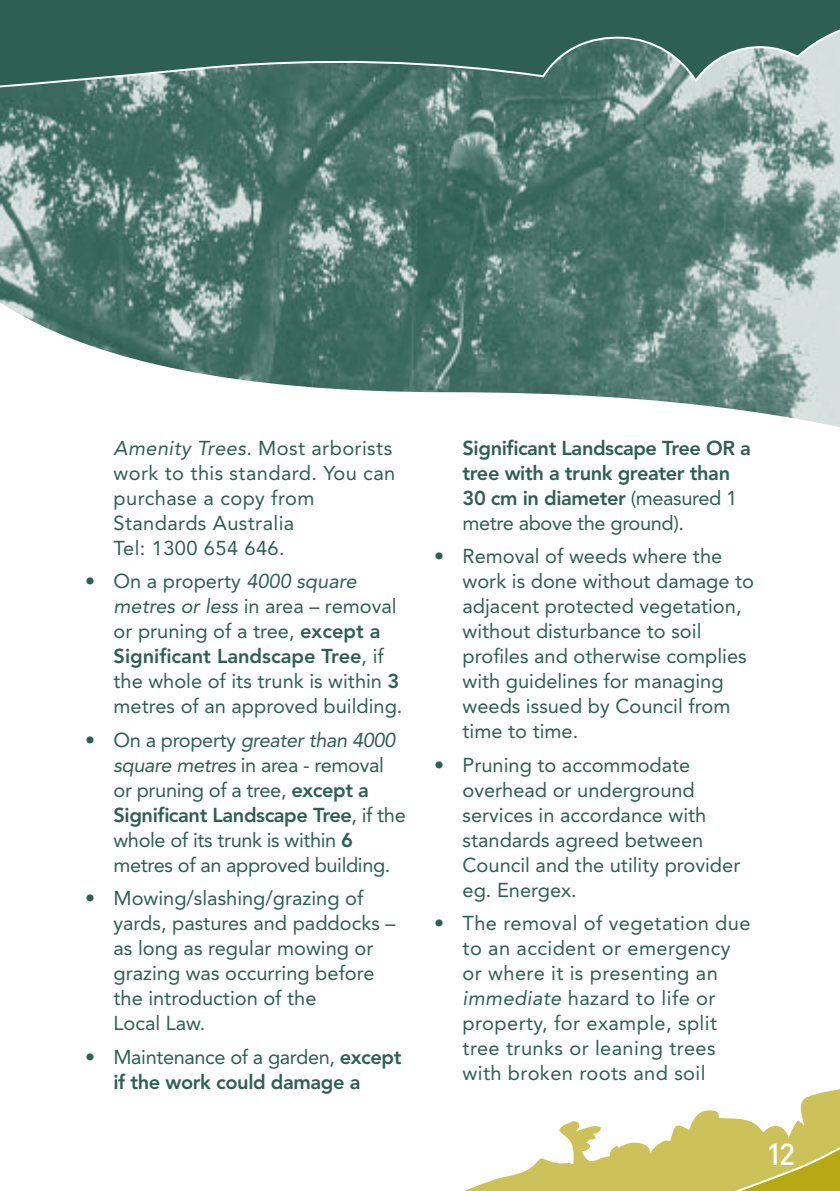
<style>
.page{position:relative;width:840px;height:1191px;background:#fff}
.page>*{position:absolute;margin:0;border:0;box-sizing:border-box;transform-origin:0 0}
.t1{font:500 30px "DIN";color:#fff}
.t2{font:20px/25px "Avenir";color:#2e5f53}
.t3{font:20px/25px "Avenir";letter-spacing:.02em;color:#2e5f53}
.t4{font:20px/25px "Avenir";letter-spacing:-.02em;color:#2e5f53}
.t5{font:800 20px/25px "Avenir";letter-spacing:-.02em;color:#2e5f53}
.s1{font-style:italic}
.s2{font-weight:800}
.s3{font-weight:400}
</style>
<div class="page">
<svg style="left:0;top:127px;width:839px;height:300px;background:#76968e"></svg>
<svg style="left:0;top:0;width:839px;height:127px;background:#4d776c"></svg>
<svg style="left:464px;top:1089px;width:375px;height:102px"></svg>
<svg style="left:625px;top:1133px;width:214px;height:58px;background:#ccc159"></svg>
<p class="t3" style="left:113px;top:435px;width:283px"><span class="s1">Amenity Trees</span>. Most arborists work to this standard. You can purchase a copy from<br>Standards Australia<br>Tel: 1300 654 646.</p>
<p class="t2" style="left:113px;top:569px;width:290px;text-indent:-28px">• On a property <span class="s1">4000 square metres or less</span> in area – removal or pruning of a tree, <span class="s2">except a<br>Significant Landscape Tree</span>, if the whole of its trunk is within <span class="s2">3 </span>metres of an approved building.</p>
<p class="t4" style="left:113px;top:727px;width:293px;text-indent:-28px">• On a property <span class="s1">greater than 4000 square metres</span> in area - removal or pruning of a tree, <span class="s2">except a<br>Significant Landscape Tree</span>, if the whole of its trunk is within <span class="s2">6 </span>metres of an approved building.</p>
<p class="t2" style="left:113px;top:886px;width:283px;text-indent:-28px">• Mowing/slashing/grazing of yards, pastures and paddocks – as long as regular mowing or grazing was occurring before the introduction of the<br>Local Law.</p>
<p class="t5" style="left:113px;top:1044px;width:289px;text-indent:-28px"><span class="s3">• Maintenance of a garden,</span> except if the work could damage a</p>
<p class="t5" style="left:462px;top:435px;width:290px">Significant Landscape Tree OR a tree with a trunk greater than<br>30 cm in diameter <span class="s3">(measured 1 metre above the ground).</span></p>
<p class="t2" style="left:462px;top:544px;width:293px;text-indent:-28px">• Removal of weeds where the work is done without damage to adjacent protected vegetation, without disturbance to soil profiles and otherwise complies with guidelines for managing weeds issued by Council from time to time.</p>
<p class="t2" style="left:462px;top:752px;width:279px;text-indent:-28px">• Pruning to accommodate overhead or underground services in accordance with standards agreed between<br>Council and the utility provider eg. Energex.</p>
<p class="t3" style="left:462px;top:911px;width:289px;text-indent:-28px">• The removal of vegetation due to an accident or emergency or where it is presenting an <span class="s1">immediate</span> hazard to life or property, for example, split tree trunks or leaning trees with broken roots and soil</p>
<h1 class="t1" style="left:765px;top:1134px;width:30px">12</h1>
</div>
